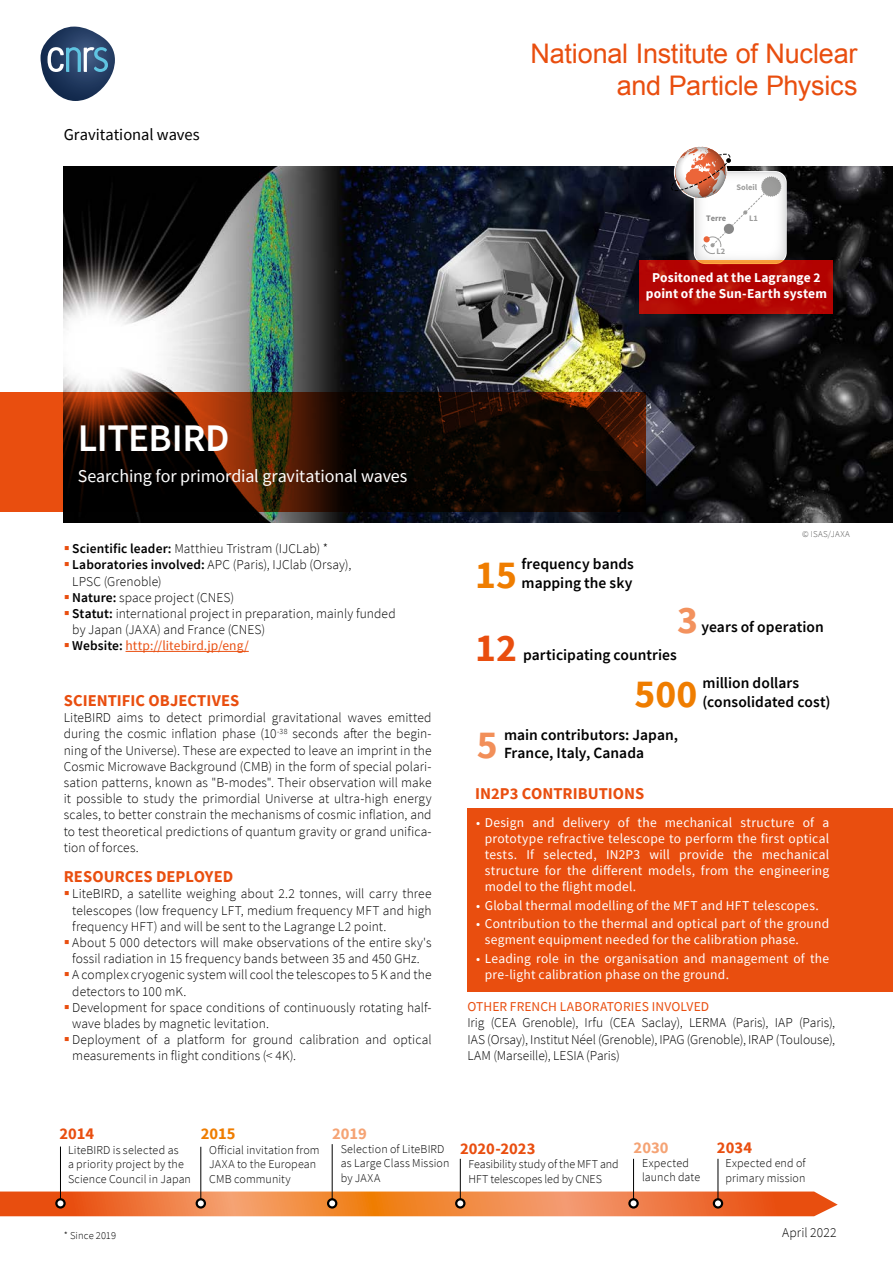
<style>
.page{position:relative;width:893px;height:1263px;background:#fff}
.page>*{position:absolute;margin:0;border:0;box-sizing:border-box;transform-origin:0 0}
.t1{font:700 39.6px "Source Sans Pro";color:#ef7d00}
.t2{font:700 39.6px "Source Sans Pro";color:#e94e0f}
.t3{font:700 39.6px "Source Sans Pro";color:#f3925e}
.t4{font:700 39.6px "Source Sans Pro";color:#f28f59}
.titre_fiche{font:600 39px "Source Sans Pro";letter-spacing:-.01em;color:#fff}
.t5{font:27px/32.4px "Arial";letter-spacing:-.01em;color:#e94e0f;text-align:right}
.t6{font:18px "Source Sans Pro";letter-spacing:-.005em;color:#fff}
.Titre_rubrique_orang{font:700 16.5px "Source Sans Pro";color:#e94e0f}
.Titre_rubrique_orang-2{font:16.5px "Source Sans Pro";letter-spacing:-.005em;color:#000}
.Titre_rubrique_orang-3{font:700 16.5px "Source Sans Pro";color:#f5a374}
.Titre_rubrique_orang-4{font:700 16.5px "Source Sans Pro";color:#ef7d00}
.chiffres_clés{font:600 15.6px/18.6px "Source Sans Pro";color:#000}
.courant{font:300 13.5px/16.2px "Source Sans Pro";letter-spacing:.005em;color:#000}
.t7{font:13.5px/16.2px "Source Sans Pro";letter-spacing:.02em;color:#fff}
.Titre_rubrique_orang-5{font:13.5px "Source Sans Pro";letter-spacing:.005em;color:#e94e0f}
.Titre_rubrique_orang-6{font:700 13.5px/16.2px "Source Sans Pro";letter-spacing:.01em;color:#fff;text-align:center}
.chronologie{font:300 12px/14.4px "Source Sans Pro";letter-spacing:.01em;color:#000}
.chiffres_clés-2{font:300 10.5px "Source Sans Pro";letter-spacing:.01em;color:#000}
.courant-2{font:300 9px "Source Sans Pro";letter-spacing:.04em;color:#575756}
.t8{font:700 8.4px "Source Sans Pro";color:#9d9d9c}
.t9{font:700 8.4px "Source Sans Pro";color:#878787}
.s1{font-weight:600}
.s2{font-weight:600;color:#000}
</style>
<div class="page">
<img style="left:64px;top:167px;width:829px;height:356px">
<svg style="left:41px;top:27px;width:74px;height:74px"></svg>
<svg style="left:671px;top:147px;width:114px;height:113px"></svg>
<svg style="left:0;top:392px;width:645px;height:119px;background:#371403"></svg>
<svg style="left:640px;top:260px;width:193px;height:53px;background:#b60b04"></svg>
<hr style="left:718px;top:1159px;width:1px;height:45px;background:#000">
<hr style="left:200px;top:1147px;width:1px;height:57px;background:#000">
<hr style="left:332px;top:1144px;width:1px;height:60px;background:#000">
<hr style="left:460px;top:1159px;width:1px;height:45px;background:#000">
<hr style="left:633px;top:1159px;width:1px;height:45px;background:#000">
<hr style="left:60px;top:1146px;width:1px;height:58px;background:#000">
<svg style="left:0;top:1191px;width:838px;height:25px;background:#eb7d40"></svg>
<div style="left:468px;top:808px;width:425px;height:184px;background:#e94e0f"></div>
<hr style="left:126px;top:651px;width:123px;height:1px;background:#e94e0f">
<p class="Titre_rubrique_orang-2" style="left:64px;top:124px;width:137px">Gravitational waves</p>
<h3 class="t5" style="left:530px;top:37px;width:329px">National Institute of Nuclear and Particle Physics</h3>
<p class="t8" style="left:736px;top:181px;width:22px">Soleil</p>
<p class="t9" style="left:706px;top:212px;width:22px">Terre</p>
<p class="t8" style="left:749px;top:213px;width:10px">L1</p>
<p class="t8" style="left:716px;top:246px;width:10px">L2</p>
<p class="Titre_rubrique_orang-6" style="left:646px;top:269px;width:183px">Positoned at the Lagrange 2 point of the Sun-Earth system</p>
<p class="titre_fiche" style="left:78px;top:413px;width:153px">LITEBIRD</p>
<p class="t6" style="left:78px;top:464px;width:331px">Searching for primordial gravitational waves</p>
<p class="courant" style="left:72px;top:541px;width:257px"><span class="s1">Scientific leader:</span> Matthieu Tristram (IJCLab) *</p>
<p class="courant" style="left:72px;top:557px;width:281px"><span class="s1">Laboratories involved:</span> APC (Paris), IJClab (Orsay),<br>LPSC (Grenoble)</p>
<p class="courant" style="left:72px;top:589px;width:163px"><span class="s1">Nature:</span> space project (CNES)</p>
<p class="courant" style="left:72px;top:605px;width:325px"><span class="s1">Statut:</span> international project in preparation, mainly funded by Japan (JAXA) and France (CNES)</p>
<p class="Titre_rubrique_orang-5" style="left:72px;top:637px;width:178px"><span class="s2">Website:</span> http://litebird.jp/eng/</p>
<p class="Titre_rubrique_orang" style="left:64px;top:689px;width:177px">SCIENTIFIC OBJECTIVES</p>
<p class="courant" style="left:64px;top:710px;width:369px;text-align:justify">LiteBIRD aims to detect primordial gravitational waves emitted during the cosmic inflation phase (10<sup>-38</sup> seconds after the begin&shy;ning of the Universe). These are expected to leave an imprint in the Cosmic Microwave Background (CMB) in the form of special polari&shy;sation patterns, known as "B-modes". Their observation will make it possible to study the primordial Universe at ultra-high energy scales, to better constrain the mechanisms of cosmic inflation, and to test theoretical predictions of quantum gravity or grand unifica&shy;tion of forces.</p>
<p class="Titre_rubrique_orang" style="left:64px;top:865px;width:171px">RESOURCES DEPLOYED</p>
<p class="courant" style="left:72px;top:886px;width:361px;text-align:justify">LiteBIRD, a satellite weighing about 2.2 tonnes, will carry three telescopes (low frequency LFT, medium frequency MFT and high frequency HFT) and will be sent to the Lagrange L2 point.</p>
<p class="courant" style="left:72px;top:934px;width:361px">About 5 000 detectors will make observations of the entire sky's fossil radiation in 15 frequency bands between 35 and 450 GHz.</p>
<p class="courant" style="left:72px;top:967px;width:361px">A complex cryogenic system will cool the telescopes to 5 K and the detectors to 100 mK.</p>
<p class="courant" style="left:72px;top:999px;width:361px">Development for space conditions of continuously rotating half&shy;wave blades by magnetic levitation.</p>
<p class="courant" style="left:72px;top:1032px;width:361px">Deployment of a platform for ground calibration and optical measurements in flight conditions (&lt; 4K).</p>
<p class="chiffres_clés" style="left:522px;top:555px;width:114px">frequency bands</p>
<p class="t1" style="left:475px;top:548px;width:43px">15</p>
<p class="chiffres_clés" style="left:522px;top:573px;width:113px">mapping the sky</p>
<p class="courant-2" style="left:802px;top:528px;width:49px">© ISAS/JAXA</p>
<p class="t2" style="left:475px;top:621px;width:43px">12</p>
<p class="t3" style="left:677px;top:593px;width:22px">3</p>
<p class="chiffres_clés" style="left:701px;top:617px;width:124px">years of operation</p>
<p class="chiffres_clés" style="left:523px;top:645px;width:155px">participating countries</p>
<p class="chiffres_clés" style="left:703px;top:674px;width:98px">million dollars</p>
<p class="t1" style="left:635px;top:667px;width:64px">500</p>
<p class="chiffres_clés" style="left:703px;top:692px;width:129px">(consolidated cost)</p>
<p class="t4" style="left:477px;top:718px;width:22px">5</p>
<p class="chiffres_clés" style="left:504px;top:725px;width:176px">main contributors: Japan,<br>France, Italy, Canada</p>
<p class="Titre_rubrique_orang" style="left:475px;top:782px;width:171px">IN2P3 CONTRIBUTIONS</p>
<p class="t7" style="left:485px;top:814px;width:346px;text-align:justify;text-indent:-9px">• Design and delivery of the mechanical structure of a prototype refractive telescope to perform the first optical tests. If selected, IN2P3 will provide the mechanical structure for the different models, from the engineering model to the flight model.</p>
<p class="t7" style="left:476px;top:897px;width:344px">• Global thermal modelling of the MFT and HFT telescopes.</p>
<p class="t7" style="left:485px;top:915px;width:346px;text-indent:-9px">• Contribution to the thermal and optical part of the ground segment equipment needed for the calibration phase.</p>
<p class="t7" style="left:485px;top:950px;width:346px;text-indent:-9px">• Leading role in the organisation and management of the pre-light calibration phase on the ground.</p>
<p class="Titre_rubrique_orang-5" style="left:467px;top:998px;width:243px">OTHER FRENCH LABORATORIES INVOLVED</p>
<p class="courant" style="left:467px;top:1015px;width:369px;text-align:justify">Irig (CEA Grenoble), Irfu (CEA Saclay), LERMA (Paris), IAP (Paris), IAS (Orsay), Institut Néel (Grenoble), IPAG (Grenoble), IRAP (Toulouse), LAM (Marseille), LESIA (Paris)</p>
<p class="Titre_rubrique_orang" style="left:60px;top:1123px;width:36px">2014</p>
<p class="chronologie" style="left:68px;top:1143px;width:124px">LiteBIRD is selected as<br>a priority project by the<br>Science Council in Japan</p>
<p class="Titre_rubrique_orang-4" style="left:201px;top:1123px;width:36px">2015</p>
<p class="chronologie" style="left:209px;top:1143px;width:112px">Official invitation from<br>JAXA to the European<br>CMB community</p>
<p class="Titre_rubrique_orang-3" style="left:332px;top:1122px;width:36px">2019</p>
<p class="chronologie" style="left:341px;top:1142px;width:110px">Selection of LiteBIRD as Large Class Mission by JAXA</p>
<p class="Titre_rubrique_orang" style="left:460px;top:1137px;width:77px">2020-2023</p>
<p class="chronologie" style="left:468px;top:1157px;width:152px">Feasibility study of the MFT and<br>HFT telescopes led by CNES</p>
<p class="Titre_rubrique_orang-3" style="left:634px;top:1136px;width:36px">2030</p>
<p class="chronologie" style="left:642px;top:1156px;width:60px">Expected launch date</p>
<p class="chiffres_clés-2" style="left:64px;top:1229px;width:54px">* Since 2019</p>
<p class="Titre_rubrique_orang" style="left:717px;top:1136px;width:37px">2034</p>
<p class="chronologie" style="left:725px;top:1156px;width:82px">Expected end of primary mission</p>
<p class="courant" style="left:782px;top:1224px;width:56px">April 2022</p>
</div>
